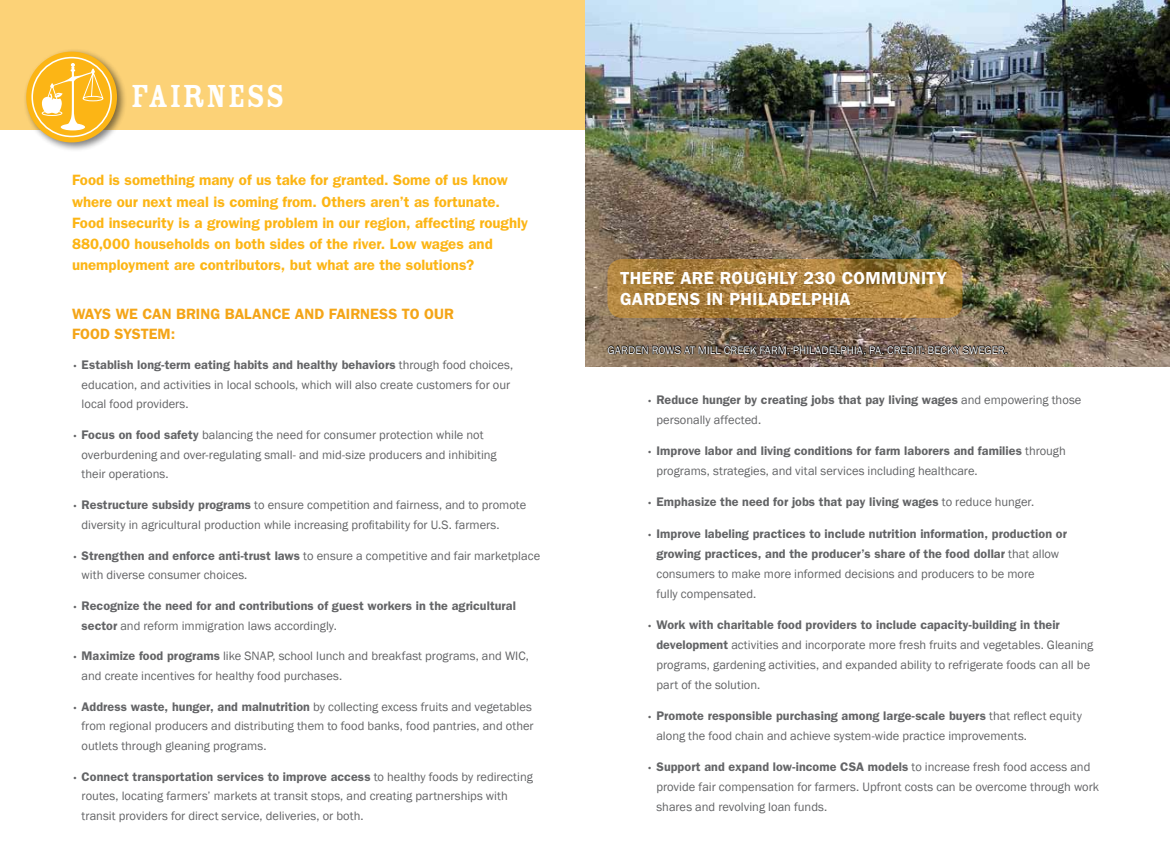
<style>
.page{position:relative;width:1170px;height:855px;background:#fff}
.page>*{position:absolute;margin:0;border:0;box-sizing:border-box;transform-origin:0 0}
.t1{font:35px "Rosewood Fill";letter-spacing:.02em;color:#fff}
.t2{font:600 17.5px/21.2px "Franklin Gothic";letter-spacing:.025em;color:#fff}
.t3{font:600 15px/21.2px "Franklin Gothic";color:#fcb515}
.t4{font:600 15px/20px "Franklin Gothic";letter-spacing:.005em;color:#f4a518}
.t5{font:12.5px/19.5px "Franklin Gothic";color:#636466}
.t6{font:600 12.5px/20px "Franklin Gothic";letter-spacing:.005em;color:#636466}
.t7{font:11.25px "Franklin Gothic";letter-spacing:.005em;color:#fff}
.s1{font-size:8.75px}
.s2{font-weight:600}
.s3{font-weight:400;font-size:8.75px}
.s4{font-weight:400}
</style>
<div class="page">
<img style="left:585px;top:0;width:585px;height:366px">
<div style="left:0;top:0;width:585px;height:130px;background:#fcd277"></div>
<div style="left:23px;top:48px;width:104px;height:104px;background:#000;opacity:.5"></div>
<svg style="left:26px;top:52px;width:91px;height:90px;background:#fbba27"></svg>
<div style="left:31px;top:57px;width:81px;height:80px;border:2px solid #fff;border-radius:50%"></div>
<svg style="left:42px;top:63px;width:62px;height:67px;background:#fcc549"></svg>
<svg style="left:608px;top:259px;width:354px;height:59px;background:#a97f3d"></svg>
<svg style="left:608px;top:346px;width:399px;height:9px;background:#3d332b"></svg>
<h1 class="t1" style="left:131px;top:77px;width:156px">FAIRNESS</h1>
<p class="t3" style="left:72px;top:169px;width:458px">Food is something many of us take for granted. Some of us know where our next meal is coming from. Others aren’t as fortunate.<br>Food insecurity is a growing problem in our region, affecting roughly 880,000 households on both sides of the river. Low wages and unemployment are contributors, but what are the solutions?</p>
<p class="t4" style="left:72px;top:303px;width:384px">Ways we can bring balance and fairness to our food system:</p>
<p class="t5" style="left:82px;top:356px;width:433px;text-indent:-10px"><span class="s1">•</span> <span class="s2">Establish long-term eating habits and healthy behaviors</span> through food choices, education, and activities in local schools, which will also create customers for our local food providers.</p>
<p class="t5" style="left:82px;top:426px;width:417px;text-indent:-10px"><span class="s1">•</span> <span class="s2">Focus on food safety</span> balancing the need for consumer protection while not overburdening and over-regulating small- and mid-size producers and inhibiting their operations.</p>
<p class="t5" style="left:82px;top:496px;width:446px;text-indent:-10px"><span class="s1">•</span> <span class="s2">Restructure subsidy programs</span> to ensure competition and fairness, and to promote diversity in agricultural production while increasing profitability for U.S. farmers.</p>
<p class="t5" style="left:82px;top:546px;width:460px;text-indent:-10px"><span class="s1">•</span> <span class="s2">Strengthen and enforce anti-trust laws</span> to ensure a competitive and fair marketplace with diverse consumer choices.</p>
<p class="t6" style="left:82px;top:596px;width:436px;line-height:19.5px;text-indent:-10px"><span class="s3">•</span> Recognize the need for and contributions of guest workers in the agricultural sector <span class="s4">and reform immigration laws accordingly.</span></p>
<p class="t5" style="left:82px;top:647px;width:449px;text-indent:-10px"><span class="s1">•</span> <span class="s2">Maximize food programs</span> like SNAP, school lunch and breakfast programs, and WIC, and create incentives for healthy food purchases.</p>
<p class="t5" style="left:82px;top:697px;width:454px;text-indent:-10px"><span class="s1">•</span> <span class="s2">Address waste, hunger, and malnutrition</span> by collecting excess fruits and vegetables from regional producers and distributing them to food banks, food pantries, and other outlets through gleaning programs.</p>
<p class="t5" style="left:82px;top:767px;width:453px;text-indent:-10px"><span class="s1">•</span> <span class="s2">Connect transportation services to improve access</span> to healthy foods by redirecting routes, locating farmers’ markets at transit stops, and creating partnerships with transit providers for direct service, deliveries, or both.</p>
<h2 class="t2" style="left:620px;top:267px;width:329px">There are roughly 230 Community<br>Gardens in Philadelphia</h2>
<p class="t7" style="left:608px;top:343px;width:166px">Garden rows at Mill Creek Farm</p>
<p class="t7" style="left:787px;top:343px;width:19px">, Phila</p>
<p class="t7" style="left:821px;top:343px;width:14px">delphia</p>
<p class="t7" style="left:863px;top:343px;width:146px">, PA. credit: becky SWEGER.</p>
<p class="t6" style="left:656px;top:389px;width:426px;text-indent:-10px"><span class="s3">•</span> Reduce hunger by creating jobs that pay living wages <span class="s4">and empowering those personally affected.</span></p>
<p class="t5" style="left:656px;top:441px;width:411px;line-height:20px;text-indent:-10px"><span class="s1">•</span> <span class="s2">I mprove labor and living conditions for farm laborers and families</span> through programs, strategies, and vital services including healthcare.</p>
<p class="t6" style="left:647px;top:492px;width:389px"><span class="s3">•</span> Emphasize the need for jobs that pay living wages <span class="s4">to reduce hunger.</span></p>
<p class="t6" style="left:656px;top:523px;width:412px;text-indent:-10px"><span class="s3">•</span> I mprove labeling practices to include nutrition information, production or growing practices, and the producer’s share of the food dollar <span class="s4">that allow consumers to make more informed decisions and producers to be more<br>fully compensated.</span></p>
<p class="t5" style="left:656px;top:615px;width:438px;line-height:20px;text-indent:-10px"><span class="s1">•</span> <span class="s2">Work with charitable food providers to include capacity-building in their development</span> activities and incorporate more fresh fruits and vegetables. Gleaning programs, gardening activities, and expanded ability to refrigerate foods can all be part of the solution.</p>
<p class="t5" style="left:656px;top:706px;width:427px;line-height:20px;text-indent:-10px"><span class="s1">•</span> <span class="s2">Promote responsible purchasing among large-scale buyers</span> that reflect equity along the food chain and achieve system-wide practice improvements.</p>
<p class="t5" style="left:656px;top:758px;width:444px;line-height:20px;text-indent:-10px"><span class="s1">•</span> <span class="s2">Support and expand low-income CSA models</span> to increase fresh food access and provide fair compensation for farmers. Upfront costs can be overcome through work shares and revolving loan funds.</p>
</div>
